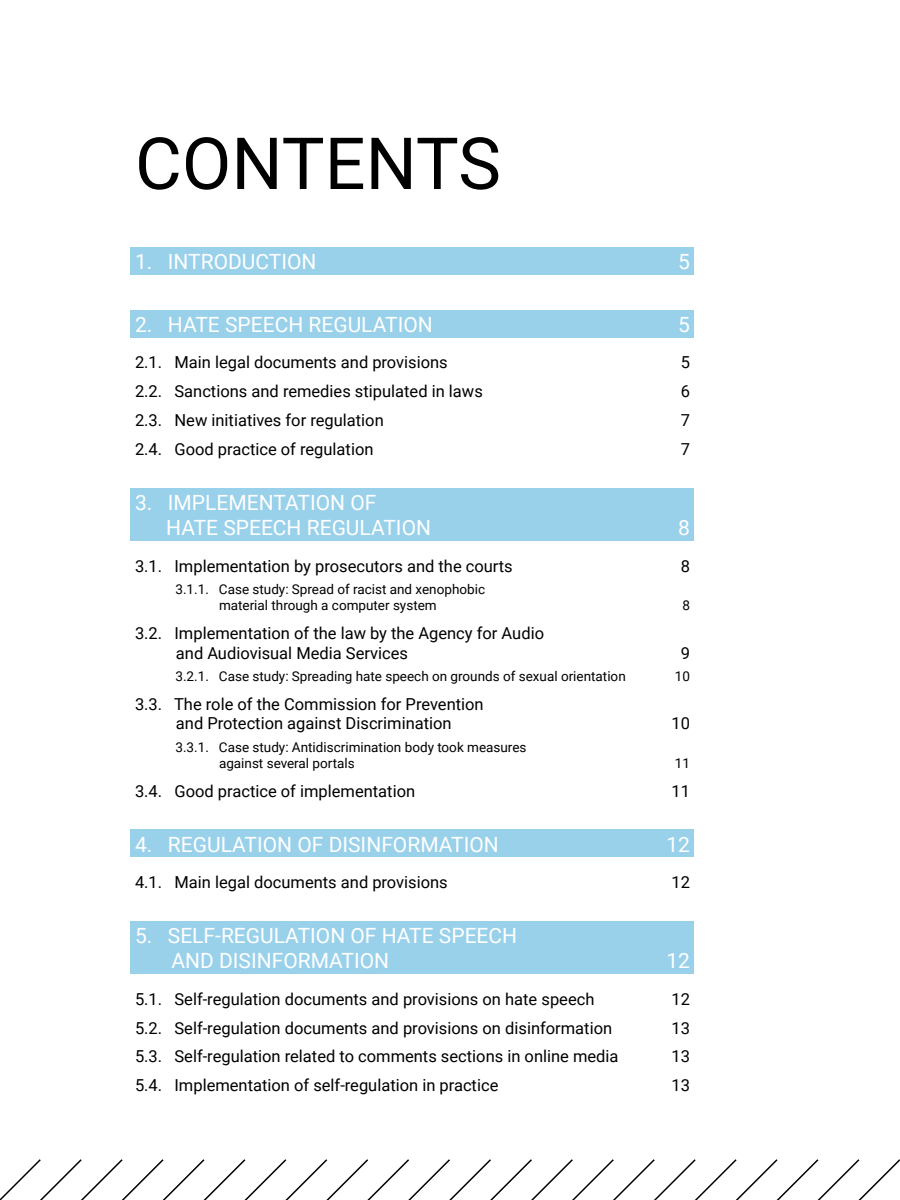
<style>
.page{position:relative;width:900px;height:1200px;background:#fff}
.page>*{position:absolute;margin:0;border:0;box-sizing:border-box;transform-origin:0 0}
.Heading_TOC{font:72px "Roboto";color:#000}
.t1{font:21px/25.2px "Roboto";color:#fff}
.t2{font:16.5px/19.8px "Roboto";color:#000}
.t3{font:13.5px/16.2px "Roboto";color:#000;text-align:center}
</style>
<div class="page">
<svg style="left:0;top:1159px;width:900px;height:41px"></svg>
<div style="left:130px;top:247px;width:564px;height:28px;background:#99d1eb"></div>
<div style="left:130px;top:310px;width:564px;height:27px;background:#99d1eb"></div>
<div style="left:130px;top:488px;width:564px;height:52px;background:#99d1eb"></div>
<div style="left:130px;top:830px;width:564px;height:27px;background:#99d1eb"></div>
<div style="left:130px;top:921px;width:564px;height:53px;background:#99d1eb"></div>
<p class="Heading_TOC" style="left:135px;top:113px;width:367px">CONTENTS</p>
<p class="t1" style="left:135px;top:249px;width:183px">1. INTRODUCTION</p>
<p class="t1" style="left:678px;top:249px;width:13px">5</p>
<p class="t1" style="left:135px;top:311px;width:299px">2. HATE SPEECH REGULATION</p>
<p class="t1" style="left:678px;top:311px;width:13px">5</p>
<p class="t2" style="left:135px;top:352px;width:314px">2.1. Main legal documents and provisions</p>
<p class="t2" style="left:681px;top:352px;width:11px">5</p>
<p class="t2" style="left:135px;top:381px;width:349px">2.2. Sanctions and remedies stipulated in laws</p>
<p class="t2" style="left:681px;top:381px;width:11px">6</p>
<p class="t2" style="left:135px;top:410px;width:250px">2.3. New initiatives for regulation</p>
<p class="t2" style="left:681px;top:410px;width:11px">7</p>
<p class="t2" style="left:135px;top:438px;width:240px">2.4. Good practice of regulation</p>
<p class="t2" style="left:681px;top:438px;width:11px">7</p>
<p class="t1" style="left:166px;top:489px;width:266px;text-indent:-31px">3. IMPLEMENTATION OF<br>HATE SPEECH REGULATION</p>
<p class="t1" style="left:678px;top:514px;width:13px">8</p>
<p class="t2" style="left:135px;top:555px;width:379px">3.1. Implementation by prosecutors and the courts</p>
<p class="t2" style="left:681px;top:555px;width:11px">8</p>
<p class="t3" style="left:176px;top:580px;width:311px">3.1.1. Case study: Spread of racist and xenophobic material through a computer system</p>
<p class="t3" style="left:682px;top:597px;width:9px">8</p>
<p class="t2" style="left:176px;top:622px;width:370px;text-indent:-41px">3.2. Implementation of the law by the Agency for Audio and Audiovisual Media Services</p>
<p class="t2" style="left:681px;top:642px;width:11px">9</p>
<p class="t3" style="left:176px;top:667px;width:452px">3.2.1. Case study: Spreading hate speech on grounds of sexual orientation</p>
<p class="t3" style="left:675px;top:667px;width:17px">10</p>
<p class="t2" style="left:135px;top:693px;width:350px;text-align:center">3.3. The role of the Commission for Prevention and Protection against Discrimination</p>
<p class="t2" style="left:671px;top:713px;width:20px">10</p>
<p class="t3" style="left:219px;top:738px;width:309px;text-align:left;text-indent:-44px">3.3.1. Case study: Antidiscrimination body took measures against several portals</p>
<p class="t3" style="left:675px;top:754px;width:17px">11</p>
<p class="t2" style="left:135px;top:780px;width:282px">3.4. Good practice of implementation</p>
<p class="t2" style="left:671px;top:780px;width:20px">11</p>
<p class="t1" style="left:135px;top:831px;width:365px">4. REGULATION OF DISINFORMATION</p>
<p class="t1" style="left:666px;top:831px;width:25px">12</p>
<p class="t2" style="left:135px;top:872px;width:314px">4.1. Main legal documents and provisions</p>
<p class="t2" style="left:671px;top:872px;width:20px">12</p>
<p class="t1" style="left:171px;top:922px;width:347px;text-indent:-36px">5. SELF-REGULATION OF HATE SPEECH<br>AND DISINFORMATION</p>
<p class="t1" style="left:666px;top:948px;width:25px">12</p>
<p class="t2" style="left:135px;top:988px;width:461px">5.1. Self-regulation documents and provisions on hate speech</p>
<p class="t2" style="left:671px;top:988px;width:20px">12</p>
<p class="t2" style="left:135px;top:1017px;width:479px">5.2. Self-regulation documents and provisions on disinformation</p>
<p class="t2" style="left:671px;top:1017px;width:20px">13</p>
<p class="t2" style="left:135px;top:1046px;width:485px">5.3. Self-regulation related to comments sections in online media</p>
<p class="t2" style="left:671px;top:1046px;width:20px">13</p>
<p class="t2" style="left:135px;top:1075px;width:365px">5.4. Implementation of self-regulation in practice</p>
<p class="t2" style="left:671px;top:1075px;width:20px">13</p>
</div>
